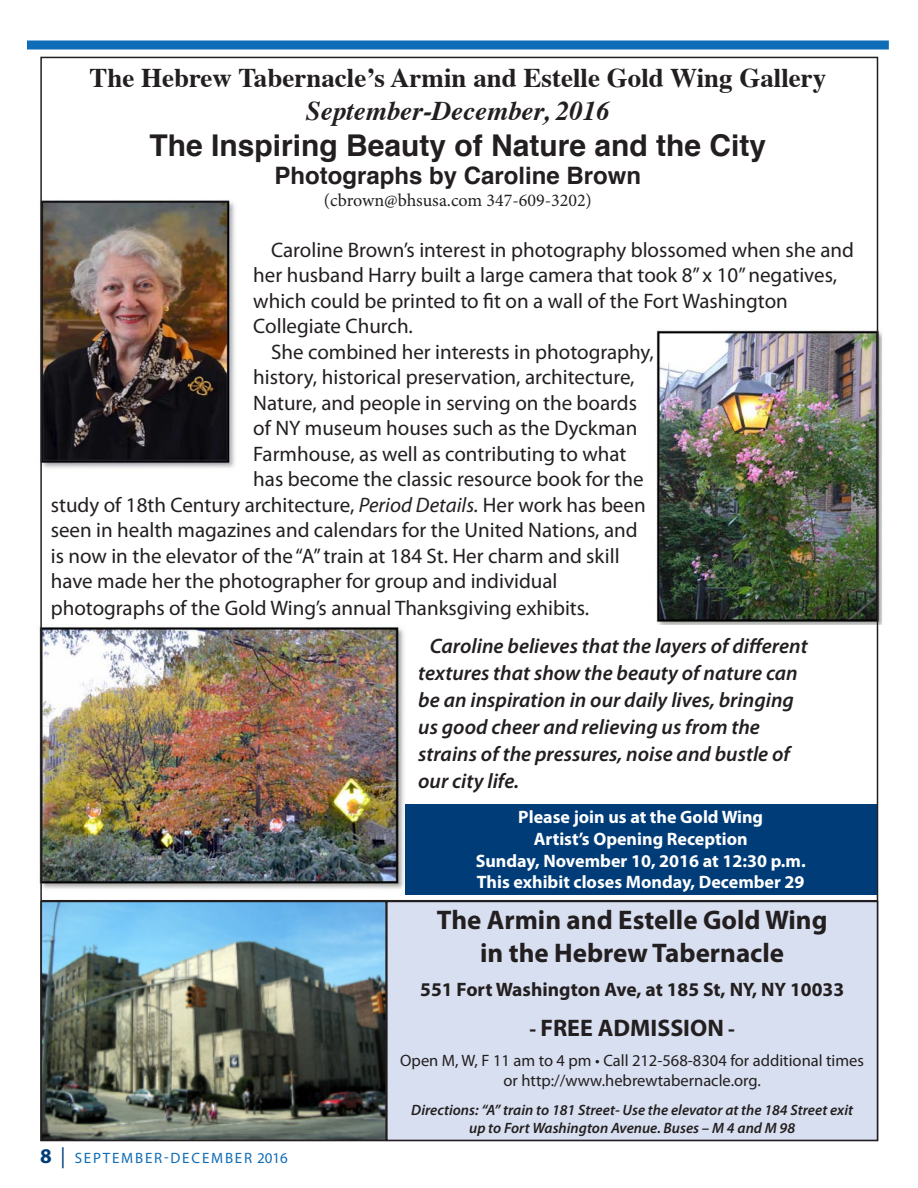
<style>
.page{position:relative;width:918px;height:1188px;background:#fff}
.page>*{position:absolute;margin:0;border:0;box-sizing:border-box;transform-origin:0 0}
.t1{font:700 30px "Helvetica";color:#231f20}
.t2{font:700 27px "Times";color:#231f20}
.t3{font:700 27px/32.4px "Myriad Pro";color:#231f20;text-align:center}
.t4{font:italic 700 27px "Times";color:#231f20}
.t5{font:700 24px "Helvetica";color:#231f20}
.t6{font:700 24px "Myriad Pro";color:#231f20}
.t7{font:21px "Myriad Pro";color:#231f20}
.t8{font:italic 600 21px/27px "Myriad Pro";color:#231f20}
.t9{font:700 19.5px "Myriad Pro";color:#231f20}
.t10{font:700 18px/21.6px "Myriad Pro";color:#fff;text-align:center}
.t11{font:18px "Minion Pro";color:#231f20}
.t12{font:16.5px/19.8px "Myriad Pro";color:#231f20;text-align:center}
.t13{font:italic 600 15px/18px "Myriad Pro";color:#231f20;text-align:center}
.t14{font:15px "Myriad Pro";letter-spacing:.12em;color:#0f6cb6}
.s1{font-style:italic}
.s2{font-weight:700;font-size:21px;color:#003d78}
.s3{font-size:21px;color:#003d78}
.s4{font-size:21px}
</style>
<div class="page">
<div style="left:27px;top:40px;width:862px;height:10px;background:#0f6cb6"></div>
<img style="left:656px;top:328px;width:226px;height:297px">
<img style="left:39px;top:626px;width:365px;height:263px">
<img style="left:37px;top:200px;width:198px;height:269px">
<img style="left:43px;top:904px;width:341px;height:234px">
<div style="left:40px;top:901px;width:347px;height:240px;border:2px solid #231f20"></div>
<div style="left:387px;top:901px;width:491px;height:239px;background:#d8dff0"></div>
<div style="left:386px;top:901px;width:492px;height:240px;border:2px solid #231f20"></div>
<hr style="left:41px;top:900px;width:836px;height:1px;background:#231f20">
<div style="left:405px;top:804px;width:472px;height:90px;background:#003d78"></div>
<p class="t2" style="left:89px;top:52px;width:739px">The Hebrew Tabernacle’s Armin and Estelle Gold Wing Gallery</p>
<p class="t4" style="left:306px;top:85px;width:306px">September-December, 2016</p>
<h1 class="t1" style="left:150px;top:121px;width:618px">The Inspiring Beauty of Nature and the City</h1>
<p class="t5" style="left:275px;top:157px;width:368px">Photographs by Caroline Brown</p>
<p class="t11" style="left:324px;top:188px;width:269px">(cbrown@bhsusa.com 347-609-3202)</p>
<p class="t7" style="left:271px;top:237px;width:584px">Caroline Brown’s interest in photography blossomed when she and</p>
<p class="t7" style="left:253px;top:262px;width:585px">her husband Harry built a large camera that took 8” x 10” negatives,</p>
<p class="t7" style="left:253px;top:288px;width:536px">which could be printed to fit on a wall of the Fort Washington</p>
<p class="t7" style="left:253px;top:313px;width:161px">Collegiate Church.</p>
<p class="t7" style="left:271px;top:339px;width:384px">She combined her interests in photography,</p>
<p class="t7" style="left:253px;top:364px;width:383px">history, historical preservation, architecture,</p>
<p class="t7" style="left:253px;top:390px;width:385px">Nature, and people in serving on the boards</p>
<p class="t7" style="left:253px;top:415px;width:386px">of NY museum houses such as the Dyckman</p>
<p class="t7" style="left:253px;top:441px;width:375px">Farmhouse, as well as contributing to what</p>
<p class="t7" style="left:253px;top:466px;width:392px">has become the classic resource book for the</p>
<p class="t7" style="left:51px;top:492px;width:596px">study of 18th Century architecture, <span class="s1">Period Details.</span> Her work has been</p>
<p class="t7" style="left:51px;top:517px;width:588px">seen in health magazines and calendars for the United Nations, and</p>
<p class="t7" style="left:51px;top:543px;width:570px">is now in the elevator of the “A” train at 184 St. Her charm and skill</p>
<p class="t7" style="left:51px;top:568px;width:508px">have made her the photographer for group and individual</p>
<p class="t7" style="left:51px;top:595px;width:540px">photographs of the Gold Wing’s annual Thanksgiving exhibits.</p>
<p class="t8" style="left:418px;top:632px;width:391px;text-indent:12px">Caroline believes that the layers of different textures that show the beauty of nature can be an inspiration in our daily lives, bringing us good cheer and relieving us from the strains of the pressures, noise and bustle of our city life.</p>
<p class="t10" style="left:476px;top:806px;width:332px">Please join us at the Gold Wing<br>Artist’s Opening Reception<br>Sunday, November 10, 2016 at 12:30 p.m.<br>This exhibit closes Monday, December 29</p>
<p class="t14" style="left:40px;top:1149px;width:249px"><span class="s2">8</span> <span class="s3">|</span> SEPTEMBER-DECEMBER 2016</p>
<p class="t3" style="left:437px;top:903px;width:392px">The Armin and Estelle Gold Wing in the Hebrew Tabernacle</p>
<p class="t9" style="left:420px;top:977px;width:425px">551 Fort Washington Ave, at 185 St, NY, NY 10033</p>
<p class="t6" style="left:529px;top:1012px;width:207px"><span class="s4">-</span> FREE ADMISSION <span class="s4">-</span></p>
<p class="t12" style="left:400px;top:1050px;width:465px">Open M, W, F 11 am to 4 pm • Call 212-568-8304 for additional times or http://www.hebrewtabernacle.org.</p>
<p class="t13" style="left:411px;top:1100px;width:443px">Directions: “A” train to 181 Street- Use the elevator at the 184 Street exit up to Fort Washington Avenue. Buses – M 4 and M 98</p>
</div>
